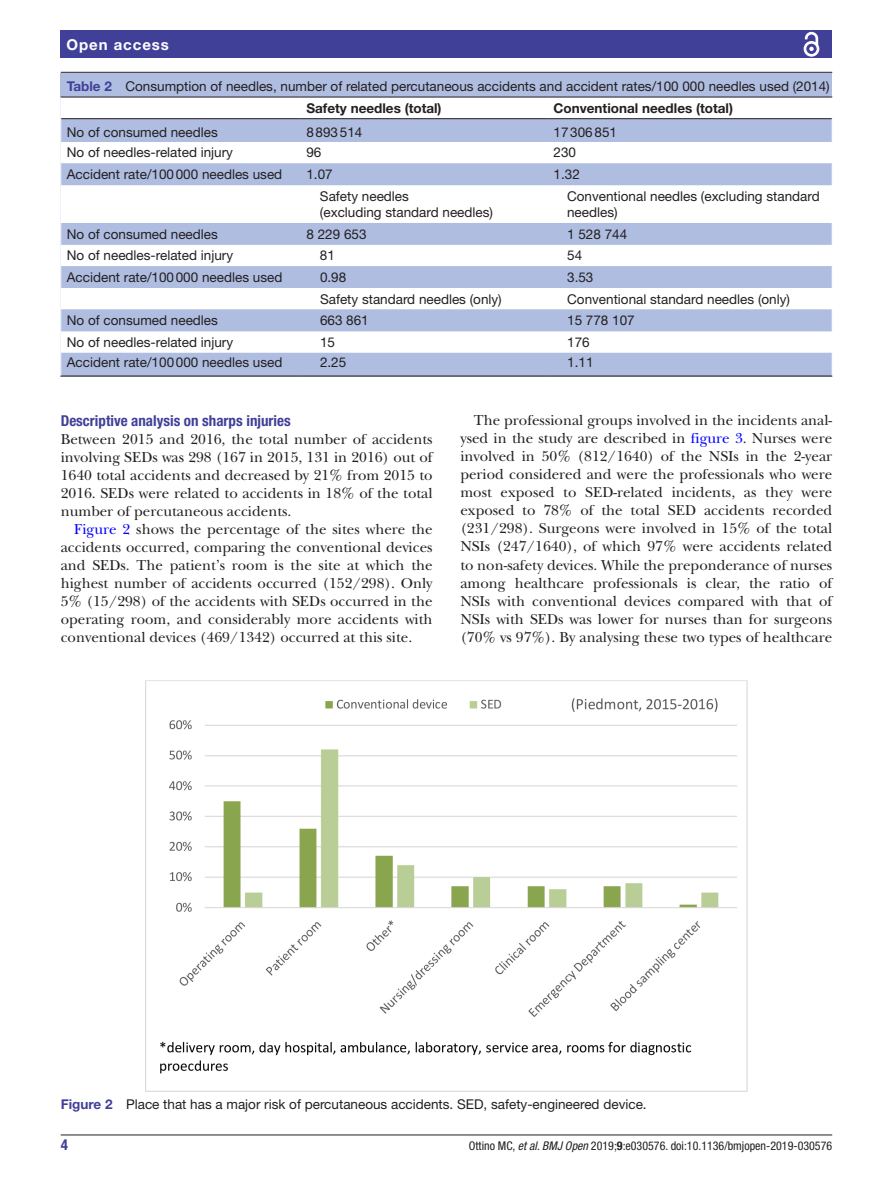
<style>
.page{position:relative;width:893px;height:1191px;background:#fff}
.page>*{position:absolute;margin:0;border:0;box-sizing:border-box;transform-origin:0 0}
.t1{font:15px/18px "New Baskerville";color:#231f20;text-align:justify}
.t2{font:700 condensed 15px "Helvetica Neue LT Std";color:#414099}
.t3{font:700 15px "Helvetica Neue LT Std";letter-spacing:.065em;color:#fff}
.t4{font:13.5px/16.2px "Helvetica Neue LT Std";color:#231f20}
.t5{font:700 13.5px "Helvetica Neue LT Std";color:#231f20}
.t6{font:condensed 12px "Helvetica Neue LT Std";color:#231f20}
.s1{font-weight:700;color:#414099}
.s2{font-weight:700}
.s3{color:#00f}
.s4{font-style:italic}
</style>
<div class="page">
<hr style="left:61px;top:1134px;width:771px;height:1px;background:#231f20">
<div style="left:61px;top:31px;width:771px;height:27px;background:#414099"></div>
<svg style="left:803px;top:31px;width:17px;height:26px"></svg>
<div style="left:61px;top:73px;width:771px;height:303px;background:#afbde1"></div>
<hr style="left:61px;top:72px;width:771px;height:1px;background:#231f20">
<div style="left:61px;top:98px;width:771px;height:20px;background:#fff"></div>
<svg style="left:61px;top:119px;width:771px;height:257px"></svg>
<hr style="left:61px;top:97px;width:239px;height:1px;background:#231f20">
<hr style="left:61px;top:118px;width:239px;height:1px;background:#231f20">
<hr style="left:300px;top:97px;width:248px;height:1px;background:#231f20">
<hr style="left:300px;top:118px;width:248px;height:1px;background:#231f20">
<hr style="left:548px;top:97px;width:284px;height:1px;background:#231f20">
<hr style="left:548px;top:118px;width:284px;height:1px;background:#231f20">
<hr style="left:61px;top:376px;width:239px;height:1px;background:#231f20">
<hr style="left:300px;top:376px;width:248px;height:1px;background:#231f20">
<hr style="left:548px;top:376px;width:284px;height:1px;background:#231f20">
<svg style="left:60px;top:97px;width:1px;height:88px"></svg>
<svg style="left:60px;top:223px;width:1px;height:153px"></svg>
<img style="left:146px;top:680px;width:601px;height:411px">
<p class="t3" style="left:66px;top:35px;width:104px">Open access</p>
<p class="t4" style="left:306px;top:75px;width:525px;line-height:22px;text-indent:-240px"><span class="s1">Table 2</span> Consumption of needles, number of related percutaneous accidents and accident rates/100 000 needles used (2014)<br><span class="s2">Safety needles (total)</span></p>
<p class="t5" style="left:554px;top:99px;width:181px">Conventional needles (total)</p>
<p class="t4" style="left:67px;top:124px;width:153px">No of consumed needles</p>
<p class="t4" style="left:306px;top:124px;width:57px">8893514</p>
<p class="t4" style="left:554px;top:124px;width:65px">17306851</p>
<p class="t4" style="left:67px;top:144px;width:168px">No of needles-related injury</p>
<p class="t4" style="left:306px;top:144px;width:17px">96</p>
<p class="t4" style="left:554px;top:144px;width:24px">230</p>
<p class="t4" style="left:67px;top:166px;width:217px">Accident rate/100000 needles used</p>
<p class="t4" style="left:306px;top:166px;width:28px">1.07</p>
<p class="t4" style="left:554px;top:166px;width:28px">1.32</p>
<p class="t4" style="left:320px;top:188px;width:175px">Safety needles<br>(excluding standard needles)</p>
<p class="t4" style="left:567px;top:188px;width:254px">Conventional needles (excluding standard needles)</p>
<p class="t4" style="left:67px;top:225px;width:153px">No of consumed needles</p>
<p class="t4" style="left:306px;top:225px;width:62px">8 229 653</p>
<p class="t4" style="left:567px;top:225px;width:62px">1 528 744</p>
<p class="t4" style="left:67px;top:247px;width:168px">No of needles-related injury</p>
<p class="t4" style="left:320px;top:247px;width:17px">81</p>
<p class="t4" style="left:567px;top:247px;width:17px">54</p>
<p class="t4" style="left:67px;top:269px;width:217px">Accident rate/100000 needles used</p>
<p class="t4" style="left:320px;top:269px;width:28px">0.98</p>
<p class="t4" style="left:567px;top:269px;width:28px">3.53</p>
<p class="t4" style="left:320px;top:290px;width:183px">Safety standard needles (only)</p>
<p class="t4" style="left:567px;top:290px;width:224px">Conventional standard needles (only)</p>
<p class="t4" style="left:67px;top:312px;width:153px">No of consumed needles</p>
<p class="t4" style="left:320px;top:312px;width:50px">663 861</p>
<p class="t4" style="left:567px;top:312px;width:69px">15 778 107</p>
<p class="t4" style="left:67px;top:334px;width:168px">No of needles-related injury</p>
<p class="t4" style="left:320px;top:334px;width:17px">15</p>
<p class="t4" style="left:567px;top:334px;width:24px">176</p>
<p class="t4" style="left:67px;top:354px;width:217px">Accident rate/100000 needles used</p>
<p class="t4" style="left:320px;top:354px;width:28px">2.25</p>
<p class="t4" style="left:567px;top:354px;width:28px">1.11</p>
<p class="t2" style="left:61px;top:411px;width:232px">Descriptive analysis on sharps injuries</p>
<p class="t1" style="left:61px;top:430px;width:373px">Between 2015 and 2016, the total number of accidents involving SEDs was 298 (167 in 2015, 131 in 2016) out of 1640 total accidents and decreased by 21% from 2015 to 2016. SEDs were related to accidents in 18% of the total number of percutaneous accidents.</p>
<p class="t1" style="left:61px;top:520px;width:373px;text-indent:14px"><span class="s3">Figure 2</span> shows the percentage of the sites where the accidents occurred, comparing the conventional devices and SEDs. The patient’s room is the site at which the highest number of accidents occurred (152/298). Only 5% (15/298) of the accidents with SEDs occurred in the operating room, and considerably more accidents with conventional devices (469/1342) occurred at this site.</p>
<p class="t1" style="left:460px;top:411px;width:373px;text-indent:14px">The professional groups involved in the incidents anal&shy;ysed in the study are described in <span class="s3">figure 3</span>. Nurses were involved in 50% (812/1640) of the NSIs in the 2-year period considered and were the professionals who were most exposed to SED-related incidents, as they were exposed to 78% of the total SED accidents recorded (231/298). Surgeons were involved in 15% of the total NSIs (247/1640), of which 97% were accidents related to non-safety devices. While the preponderance of nurses among healthcare professionals is clear, the ratio of NSIs with conventional devices compared with that of NSIs with SEDs was lower for nurses than for surgeons (70% vs 97%). By analysing these two types of healthcare</p>
<p class="t4" style="left:61px;top:1096px;width:587px"><span class="s1">Figure 2</span> Place that has a major risk of percutaneous accidents. SED, safety-engineered device.</p>
<p class="t2" style="left:61px;top:1135px;width:9px">4</p>
<p class="t6" style="left:469px;top:1138px;width:365px">Ottino MC, <span class="s4">et al</span>. <span class="s4">BMJ Open</span> 2019;<span class="s2">9</span>:e030576. doi:10.1136/bmjopen-2019-030576</p>
</div>
